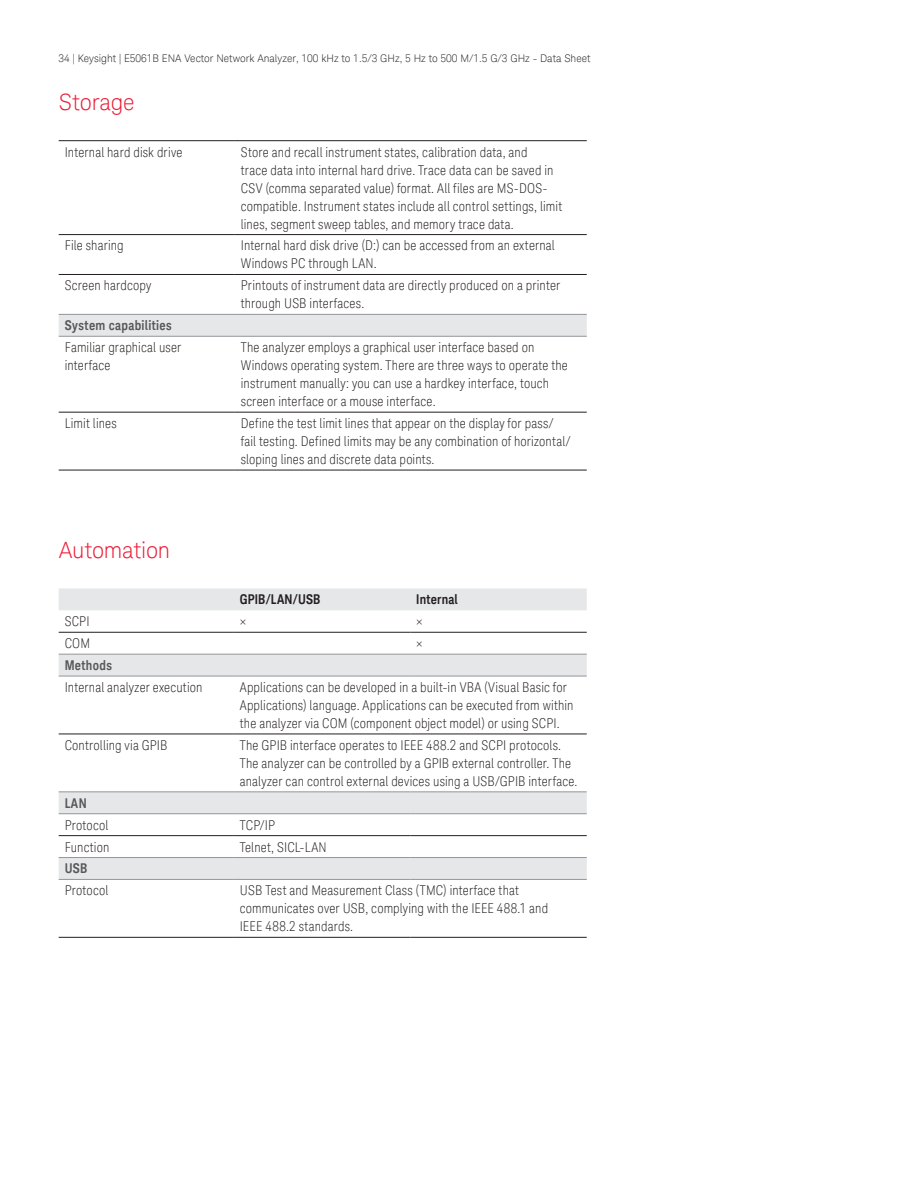
<style>
.page{position:relative;width:918px;height:1188px;background:#fff}
.page>*{position:absolute;margin:0;border:0;box-sizing:border-box;transform-origin:0 0}
.K_Heading_1{font:300 22.5px "Keysight Sans";letter-spacing:-.01em;color:#ed1a36}
.K_Table_Text{font:300 condensed 13.5px/18px "Keysight Sans";letter-spacing:.015em;color:#231f20}
.K_Table_Heading_2{font:700 13.5px "Keysight Sans Condensed";letter-spacing:.025em;color:#57585a}
.K_Table_Heading_1{font:700 13.5px "Keysight Sans Condensed";letter-spacing:.01em;color:#231f20}
.t1{font:300 10.5px "Keysight Sans";color:#231f20}
</style>
<div class="page">
<div style="left:59px;top:315px;width:528px;height:21px;background:#e6e7e9"></div>
<hr style="left:59px;top:234px;width:176px;height:1px;background:#231f20">
<hr style="left:235px;top:234px;width:352px;height:1px;background:#231f20">
<hr style="left:59px;top:274px;width:176px;height:1px;background:#231f20">
<hr style="left:235px;top:274px;width:352px;height:1px;background:#231f20">
<hr style="left:59px;top:412px;width:176px;height:1px;background:#231f20">
<hr style="left:235px;top:412px;width:352px;height:1px;background:#231f20">
<hr style="left:59px;top:470px;width:176px;height:1px;background:#231f20">
<hr style="left:235px;top:470px;width:352px;height:1px;background:#231f20">
<hr style="left:59px;top:140px;width:176px;height:1px;background:#231f20">
<hr style="left:235px;top:140px;width:352px;height:1px;background:#231f20">
<hr style="left:59px;top:314px;width:176px;height:1px;background:#939598">
<hr style="left:235px;top:314px;width:352px;height:1px;background:#939598">
<hr style="left:59px;top:336px;width:176px;height:1px;background:#939598">
<hr style="left:235px;top:336px;width:352px;height:1px;background:#939598">
<svg style="left:59px;top:588px;width:528px;height:291px"></svg>
<hr style="left:59px;top:734px;width:175px;height:1px;background:#231f20">
<hr style="left:234px;top:734px;width:176px;height:1px;background:#231f20">
<hr style="left:410px;top:734px;width:177px;height:1px;background:#231f20">
<hr style="left:59px;top:835px;width:175px;height:1px;background:#231f20">
<hr style="left:234px;top:835px;width:176px;height:1px;background:#231f20">
<hr style="left:410px;top:835px;width:177px;height:1px;background:#231f20">
<hr style="left:59px;top:632px;width:175px;height:1px;background:#231f20">
<hr style="left:234px;top:632px;width:176px;height:1px;background:#231f20">
<hr style="left:410px;top:632px;width:177px;height:1px;background:#231f20">
<hr style="left:59px;top:937px;width:175px;height:1px;background:#231f20">
<hr style="left:234px;top:937px;width:176px;height:1px;background:#231f20">
<hr style="left:410px;top:937px;width:177px;height:1px;background:#231f20">
<hr style="left:59px;top:654px;width:175px;height:1px;background:#939598">
<hr style="left:234px;top:654px;width:176px;height:1px;background:#939598">
<hr style="left:410px;top:654px;width:177px;height:1px;background:#939598">
<hr style="left:59px;top:676px;width:175px;height:1px;background:#939598">
<hr style="left:234px;top:676px;width:176px;height:1px;background:#939598">
<hr style="left:410px;top:676px;width:177px;height:1px;background:#939598">
<hr style="left:59px;top:791px;width:175px;height:1px;background:#939598">
<hr style="left:234px;top:791px;width:176px;height:1px;background:#939598">
<hr style="left:410px;top:791px;width:177px;height:1px;background:#939598">
<hr style="left:59px;top:813px;width:175px;height:1px;background:#939598">
<hr style="left:234px;top:813px;width:176px;height:1px;background:#939598">
<hr style="left:410px;top:813px;width:177px;height:1px;background:#939598">
<hr style="left:59px;top:857px;width:175px;height:1px;background:#939598">
<hr style="left:234px;top:857px;width:176px;height:1px;background:#939598">
<hr style="left:410px;top:857px;width:177px;height:1px;background:#939598">
<hr style="left:59px;top:879px;width:175px;height:1px;background:#939598">
<hr style="left:234px;top:879px;width:176px;height:1px;background:#939598">
<hr style="left:410px;top:879px;width:177px;height:1px;background:#939598">
<p class="t1" style="left:59px;top:52px;width:534px">34 | Keysight | E5061B ENA Vector Network Analyzer, 100 kHz to 1.5/3 GHz, 5 Hz to 500 M/1.5 G/3 GHz - Data Sheet</p>
<p class="K_Heading_1" style="left:59px;top:89px;width:78px">Storage</p>
<p class="K_Table_Text" style="left:65px;top:143px;width:119px">Internal hard disk drive</p>
<p class="K_Table_Text" style="left:241px;top:143px;width:323px">Store and recall instrument states, calibration data, and<br>trace data into internal hard drive. Trace data can be saved in CSV (comma separated value) format. All files are MS-DOS&shy;compatible. Instrument states include all control settings, limit lines, segment sweep tables, and memory trace data.</p>
<p class="K_Table_Text" style="left:65px;top:237px;width:61px">File sharing</p>
<p class="K_Table_Text" style="left:241px;top:237px;width:315px">Internal hard disk drive (D:) can be accessed from an external<br>Windows PC through LAN.</p>
<p class="K_Table_Text" style="left:65px;top:277px;width:88px">Screen hardcopy</p>
<p class="K_Table_Text" style="left:241px;top:277px;width:321px">Printouts of instrument data are directly produced on a printer through USB interfaces.</p>
<p class="K_Table_Heading_2" style="left:65px;top:317px;width:109px">System capabilities</p>
<p class="K_Table_Text" style="left:65px;top:338px;width:118px">Familiar graphical user interface</p>
<p class="K_Table_Text" style="left:241px;top:338px;width:329px">The analyzer employs a graphical user interface based on Windows operating system. There are three ways to operate the instrument manually: you can use a hardkey interface, touch screen interface or a mouse interface.</p>
<p class="K_Table_Text" style="left:65px;top:414px;width:54px">Limit lines</p>
<p class="K_Table_Text" style="left:241px;top:414px;width:331px">Define the test limit lines that appear on the display for pass/ fail testing. Defined limits may be any combination of horizontal/ sloping lines and discrete data points.</p>
<p class="K_Heading_1" style="left:59px;top:537px;width:113px">Automation</p>
<p class="K_Table_Heading_1" style="left:240px;top:591px;width:82px">GPIB/LAN/USB</p>
<p class="K_Table_Heading_1" style="left:416px;top:591px;width:43px">Internal</p>
<p class="K_Table_Text" style="left:65px;top:612px;width:26px">SCPI</p>
<p class="K_Table_Text" style="left:240px;top:612px;width:8px">×</p>
<p class="K_Table_Text" style="left:416px;top:612px;width:8px">×</p>
<p class="K_Table_Text" style="left:65px;top:634px;width:27px">COM</p>
<p class="K_Table_Text" style="left:416px;top:634px;width:8px">×</p>
<p class="K_Table_Heading_2" style="left:65px;top:657px;width:49px">Methods</p>
<p class="K_Table_Text" style="left:65px;top:678px;width:139px">Internal analyzer execution</p>
<p class="K_Table_Text" style="left:240px;top:678px;width:335px">Applications can be developed in a built-in VBA (Visual Basic for<br>Applications) language. Applications can be executed from within the analyzer via COM (component object model) or using SCPI.</p>
<p class="K_Table_Text" style="left:65px;top:736px;width:104px">Controlling via GPIB</p>
<p class="K_Table_Text" style="left:240px;top:736px;width:339px">The GPIB interface operates to IEEE 488.2 and SCPI protocols.<br>The analyzer can be controlled by a GPIB external controller. The analyzer can control external devices using a USB/GPIB interface.</p>
<p class="K_Table_Heading_2" style="left:65px;top:795px;width:24px">LAN</p>
<p class="K_Table_Text" style="left:65px;top:816px;width:45px">Protocol</p>
<p class="K_Table_Text" style="left:240px;top:816px;width:37px">TCP/IP</p>
<p class="K_Table_Text" style="left:65px;top:838px;width:46px">Function</p>
<p class="K_Table_Text" style="left:240px;top:838px;width:88px">Telnet, SICL-LAN</p>
<p class="K_Table_Heading_2" style="left:65px;top:861px;width:24px">USB</p>
<p class="K_Table_Text" style="left:65px;top:882px;width:45px">Protocol</p>
<p class="K_Table_Text" style="left:240px;top:882px;width:310px">USB Test and Measurement Class (TMC) interface that communicates over USB, complying with the IEEE 488.1 and<br>IEEE 488.2 standards.</p>
</div>
